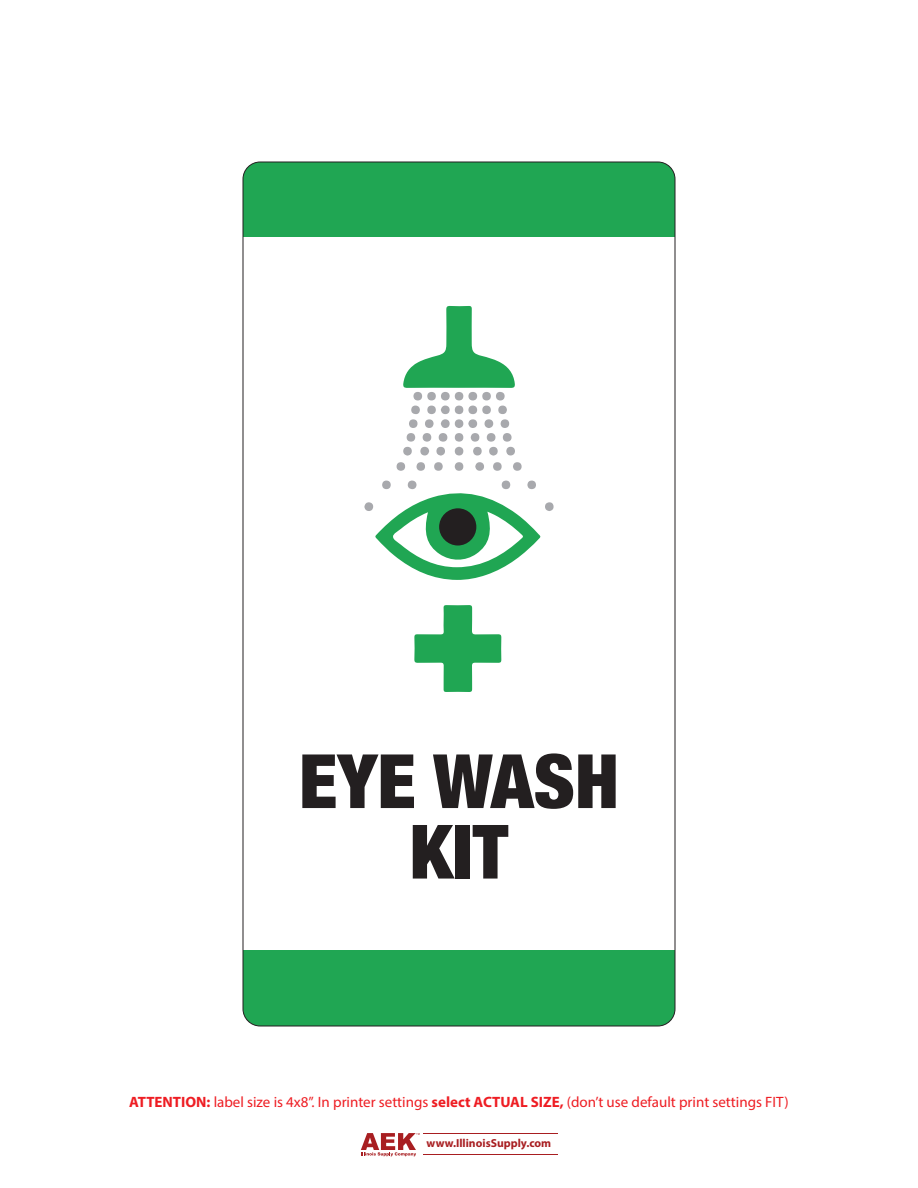
<style>
.page{position:relative;width:918px;height:1188px;background:#fff}
.page>*{position:absolute;margin:0;border:0;box-sizing:border-box;transform-origin:0 0}
.t1{font:900 condensed 75px/70.5px "Helvetica Neue";color:#231f20;text-align:center}
.t2{font:15px "Myriad Pro";color:#ee1d23}
.t3{font:700 11.7px "Myriad Pro";color:#a81e21}
.s1{font-weight:700}
</style>
<div class="page">
<svg style="left:361px;top:1133px;width:59px;height:23px"></svg>
<hr style="left:423px;top:1133px;width:134px;height:1px;background:#a81e21">
<hr style="left:423px;top:1154px;width:134px;height:1px;background:#a81e21">
<div style="left:243px;top:950px;width:432px;height:76px;background:#20a653"></div>
<div style="left:243px;top:162px;width:432px;height:75px;background:#20a653"></div>
<svg style="left:375px;top:488px;width:166px;height:92px"></svg>
<svg style="left:403px;top:306px;width:112px;height:82px"></svg>
<svg style="left:414px;top:605px;width:87px;height:87px"></svg>
<div style="left:441px;top:392px;width:9px;height:8px;background:#a8a9ad;border-radius:50%"></div>
<div style="left:468px;top:419px;width:9px;height:9px;background:#a8a9ad;border-radius:50%"></div>
<div style="left:413px;top:392px;width:9px;height:9px;background:#a8a9ad;border-radius:50%"></div>
<div style="left:468px;top:392px;width:9px;height:9px;background:#a8a9ad;border-radius:50%"></div>
<div style="left:506px;top:447px;width:9px;height:9px;background:#a8a9ad;border-radius:50%"></div>
<div style="left:364px;top:502px;width:9px;height:9px;background:#a8a9ad;border-radius:50%"></div>
<div style="left:420px;top:447px;width:9px;height:9px;background:#a8a9ad;border-radius:50%"></div>
<div style="left:496px;top:392px;width:9px;height:9px;background:#a8a9ad;border-radius:50%"></div>
<div style="left:503px;top:433px;width:9px;height:9px;background:#a8a9ad;border-radius:50%"></div>
<div style="left:487px;top:433px;width:8px;height:9px;background:#a8a9ad;border-radius:50%"></div>
<div style="left:439px;top:433px;width:8px;height:9px;background:#a8a9ad;border-radius:50%"></div>
<div style="left:423px;top:433px;width:8px;height:9px;background:#a8a9ad;border-radius:50%"></div>
<div style="left:484px;top:419px;width:9px;height:9px;background:#a8a9ad;border-radius:50%"></div>
<div style="left:441px;top:419px;width:9px;height:9px;background:#a8a9ad;border-radius:50%"></div>
<div style="left:468px;top:406px;width:9px;height:8px;background:#a8a9ad;border-radius:50%"></div>
<div style="left:441px;top:405px;width:9px;height:9px;background:#a8a9ad;border-radius:50%"></div>
<div style="left:425px;top:419px;width:9px;height:9px;background:#a8a9ad;border-radius:50%"></div>
<div style="left:455px;top:462px;width:8px;height:9px;background:#a8a9ad;border-radius:50%"></div>
<div style="left:403px;top:447px;width:9px;height:9px;background:#a8a9ad;border-radius:50%"></div>
<div style="left:411px;top:405px;width:9px;height:9px;background:#a8a9ad;border-radius:4px"></div>
<div style="left:545px;top:502px;width:9px;height:9px;background:#a8a9ad;border-radius:50%"></div>
<div style="left:408px;top:480px;width:9px;height:9px;background:#a8a9ad;border-radius:50%"></div>
<div style="left:397px;top:462px;width:8px;height:9px;background:#a8a9ad;border-radius:50%"></div>
<div style="left:501px;top:419px;width:8px;height:9px;background:#a8a9ad;border-radius:50%"></div>
<div style="left:407px;top:433px;width:8px;height:9px;background:#a8a9ad;border-radius:50%"></div>
<div style="left:473px;top:447px;width:9px;height:9px;background:#a8a9ad;border-radius:50%"></div>
<div style="left:489px;top:447px;width:9px;height:9px;background:#a8a9ad;border-radius:50%"></div>
<div style="left:527px;top:481px;width:9px;height:8px;background:#a8a9ad;border-radius:50%"></div>
<div style="left:502px;top:481px;width:8px;height:8px;background:#a8a9ad;border-radius:50%"></div>
<div style="left:382px;top:481px;width:9px;height:8px;background:#a8a9ad;border-radius:50%"></div>
<div style="left:513px;top:462px;width:9px;height:9px;background:#a8a9ad;border-radius:50%"></div>
<div style="left:493px;top:462px;width:9px;height:9px;background:#a8a9ad;border-radius:50%"></div>
<div style="left:417px;top:462px;width:8px;height:9px;background:#a8a9ad;border-radius:50%"></div>
<div style="left:455px;top:433px;width:8px;height:9px;background:#a8a9ad;border-radius:50%"></div>
<div style="left:436px;top:447px;width:9px;height:9px;background:#a8a9ad;border-radius:50%"></div>
<div style="left:455px;top:419px;width:8px;height:9px;background:#a8a9ad;border-radius:50%"></div>
<div style="left:455px;top:447px;width:9px;height:9px;background:#a8a9ad;border-radius:50%"></div>
<div style="left:455px;top:406px;width:8px;height:8px;background:#a8a9ad;border-radius:50%"></div>
<div style="left:471px;top:433px;width:8px;height:9px;background:#a8a9ad;border-radius:50%"></div>
<div style="left:455px;top:392px;width:8px;height:8px;background:#a8a9ad;border-radius:50%"></div>
<div style="left:409px;top:419px;width:9px;height:9px;background:#a8a9ad;border-radius:50%"></div>
<div style="left:434px;top:462px;width:9px;height:9px;background:#a8a9ad;border-radius:50%"></div>
<div style="left:427px;top:406px;width:9px;height:8px;background:#a8a9ad;border-radius:50%"></div>
<div style="left:482px;top:392px;width:9px;height:8px;background:#a8a9ad;border-radius:50%"></div>
<div style="left:427px;top:392px;width:9px;height:9px;background:#a8a9ad;border-radius:50%"></div>
<div style="left:475px;top:462px;width:9px;height:9px;background:#a8a9ad;border-radius:50%"></div>
<div style="left:498px;top:406px;width:9px;height:8px;background:#a8a9ad;border-radius:50%"></div>
<div style="left:482px;top:406px;width:9px;height:8px;background:#a8a9ad;border-radius:50%"></div>
<h1 class="t1" style="left:299px;top:742px;width:322px">EYE WASH<br>KIT</h1>
<p class="t2" style="left:129px;top:1093px;width:661px"><span class="s1">ATTENTION:</span> label size is 4x8”. In printer settings <span class="s1">select ACTUAL SIZE,</span> (don’t use default print settings FIT)</p>
<p class="t3" style="left:427px;top:1135px;width:126px">www.IllinoisSupply.com</p>
</div>
